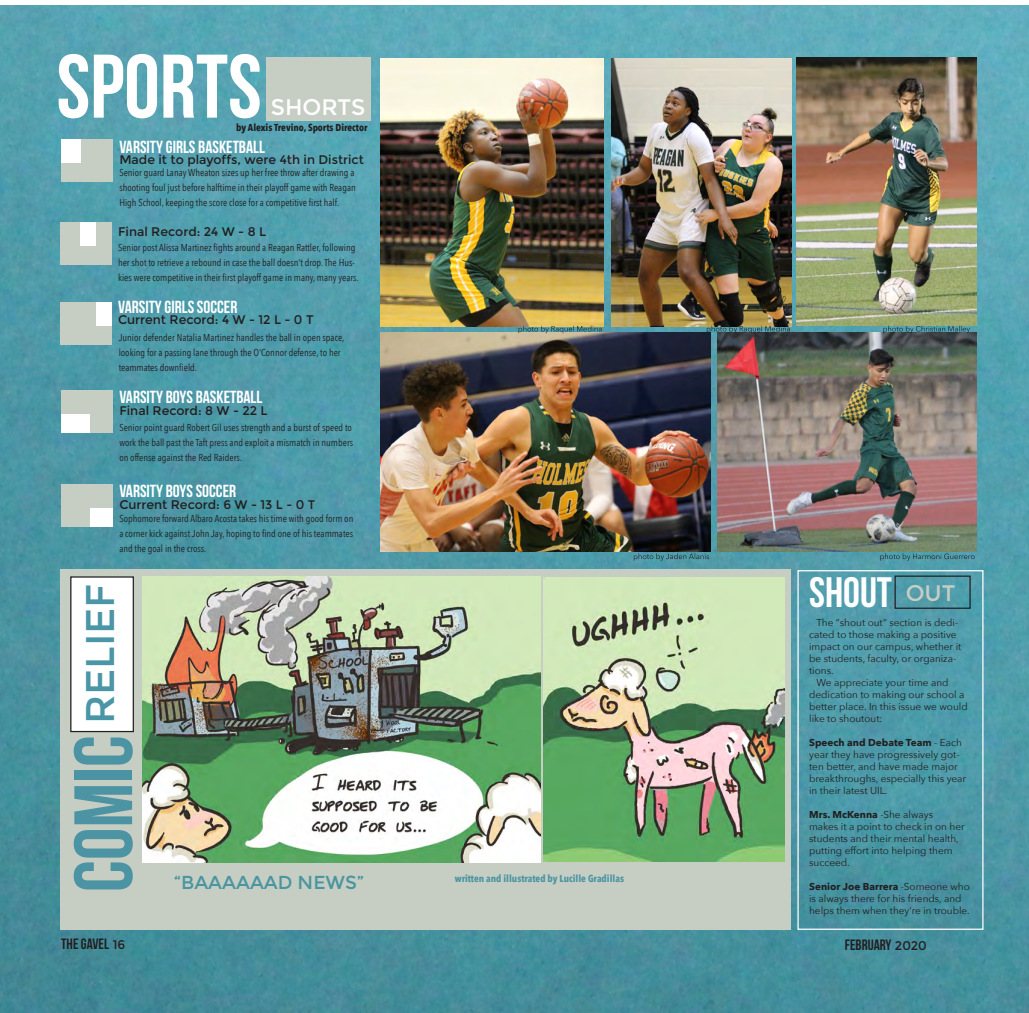
<style>
.page{position:relative;width:1029px;height:1013px;background:#fff}
.page>*{position:absolute;margin:0;border:0;box-sizing:border-box;transform-origin:0 0}
.t1{font:90px "Bebas Neue";color:#fff}
.t2{font:82.5px "Bebas Neue";color:#4c94a3}
.t3{font:42.5px "Bebas Neue";color:#fff}
.t4{font:40px "Montserrat";color:#4a96a6}
.t5{font:22.5px "Montserrat";color:#fff}
.t6{font:18.75px "Montserrat";color:#4b95a0}
.t7{font:17.5px "Bebas Neue";color:#fff}
.t8{font:15px "Bebas Neue";color:#231f20}
.t9{font:12.5px "Montserrat";color:#231f20}
.t10{font:10px/15px "Avenir Next Condensed";color:#231f20}
.t11{font:10px/12px "Avenir Next";color:#231f20}
.t12{font:700 10px "Avenir Next Condensed";color:#4c94a3}
.t13{font:700 10px "Avenir Next Condensed";color:#231f20}
.s1{font-weight:700}
.s2{font-family:"Montserrat";font-size:12.5px}
</style>
<div class="page">
<img style="left:0;top:6px;width:1029px;height:1006px">
<div style="left:60px;top:569px;width:731px;height:360px;background:#c6cec3"></div>
<div style="left:71px;top:577px;width:62px;height:154px;background:#fff"></div>
<div style="left:70px;top:576px;width:64px;height:156px;border:1px solid #231f20"></div>
<div style="left:894px;top:575px;width:76px;height:34px;border:1px solid #231f20"></div>
<div style="left:266px;top:57px;width:104px;height:63px;background:#c6cec3"></div>
<img style="left:381px;top:59px;width:223px;height:268px">
<img style="left:611px;top:59px;width:180px;height:267px">
<img style="left:381px;top:332px;width:329px;height:219px">
<img style="left:717px;top:332px;width:259px;height:219px">
<img style="left:796px;top:58px;width:180px;height:268px">
<div style="left:797px;top:570px;width:186px;height:359px;border:1px solid #fff"></div>
<div style="left:61px;top:140px;width:19px;height:23px;background:#fff"></div>
<div style="left:81px;top:140px;width:16px;height:23px;background:#c6cec3"></div>
<div style="left:97px;top:140px;width:16px;height:23px;background:#c6cec3"></div>
<div style="left:61px;top:163px;width:29px;height:19px;background:#c6cec3"></div>
<div style="left:90px;top:163px;width:23px;height:19px;background:#c6cec3"></div>
<div style="left:60px;top:222px;width:19px;height:23px;background:#c6cec3"></div>
<div style="left:80px;top:222px;width:15px;height:23px;background:#fff"></div>
<div style="left:96px;top:222px;width:15px;height:23px;background:#c6cec3"></div>
<div style="left:60px;top:246px;width:28px;height:19px;background:#c6cec3"></div>
<div style="left:89px;top:246px;width:22px;height:19px;background:#c6cec3"></div>
<div style="left:61px;top:302px;width:19px;height:24px;background:#c6cec3"></div>
<div style="left:81px;top:302px;width:15px;height:24px;background:#c6cec3"></div>
<div style="left:96px;top:302px;width:16px;height:24px;background:#fff"></div>
<div style="left:61px;top:326px;width:28px;height:19px;background:#c6cec3"></div>
<div style="left:90px;top:326px;width:22px;height:19px;background:#c6cec3"></div>
<div style="left:61px;top:390px;width:19px;height:23px;background:#c6cec3"></div>
<div style="left:81px;top:390px;width:16px;height:23px;background:#c6cec3"></div>
<div style="left:97px;top:390px;width:16px;height:23px;background:#c6cec3"></div>
<div style="left:61px;top:413px;width:29px;height:19px;background:#fff"></div>
<div style="left:90px;top:413px;width:23px;height:19px;background:#c6cec3"></div>
<div style="left:61px;top:484px;width:19px;height:23px;background:#c6cec3"></div>
<div style="left:81px;top:484px;width:16px;height:23px;background:#c6cec3"></div>
<div style="left:97px;top:484px;width:16px;height:23px;background:#c6cec3"></div>
<div style="left:61px;top:508px;width:29px;height:19px;background:#c6cec3"></div>
<div style="left:90px;top:508px;width:23px;height:19px;background:#fff"></div>
<svg style="left:518px;top:326px;width:84px;height:7px"></svg>
<svg style="left:707px;top:326px;width:83px;height:7px"></svg>
<svg style="left:883px;top:326px;width:87px;height:7px"></svg>
<svg style="left:634px;top:553px;width:75px;height:8px"></svg>
<svg style="left:880px;top:553px;width:94px;height:8px"></svg>
<img style="left:143px;top:577px;width:397px;height:285px">
<img style="left:544px;top:577px;width:240px;height:285px">
<h1 class="t1" style="left:57px;top:37px;width:207px">SPORTS</h1>
<h3 class="t5" style="left:271px;top:94px;width:96px">SHORTS</h3>
<p class="t13" style="left:236px;top:122px;width:133px">by Alexis Trevino, Sports Director</p>
<h3 class="t7" style="left:119px;top:137px;width:147px">VARSITY GIRLS BASKETBALL</h3>
<p class="t9" style="left:119px;top:153px;width:246px">Made it to playoffs, were 4th in District</p>
<p class="t10" style="left:119px;top:165px;width:238px">Senior guard Lanay Wheaton sizes up her free throw after drawing a shooting foul just before halftime in their playoff game with Reagan<br>High School, keeping the score close for a competitive first half.</p>
<p class="t9" style="left:118px;top:224px;width:150px">Final Record: 24 W - 8 L</p>
<p class="t10" style="left:118px;top:240px;width:242px">Senior post Alissa Martinez fights around a Reagan Rattler, following her shot to retrieve a rebound in case the ball doesn’t drop. The Hus&shy;kies were competitive in their first playoff game in many, many years.</p>
<h3 class="t7" style="left:118px;top:297px;width:121px">VARSITY GIRLS SOCCER</h3>
<p class="t9" style="left:118px;top:312px;width:197px">Current Record: 4 W - 12 L - 0 T</p>
<p class="t10" style="left:119px;top:330px;width:227px">Junior defender Natalia Martinez handles the ball in open space, looking for a passing lane through the O’Connor defense, to her teammates downfield.</p>
<h3 class="t7" style="left:119px;top:387px;width:145px">VARSITY BOYS BASKETBALL</h3>
<p class="t9" style="left:119px;top:403px;width:150px">Final Record: 8 W - 22 L</p>
<p class="t10" style="left:119px;top:420px;width:235px;text-align:justify">Senior point guard Robert Gil uses strength and a burst of speed to work the ball past the Taft press and exploit a mismatch in numbers on offense against the Red Raiders.</p>
<h3 class="t7" style="left:119px;top:482px;width:118px">VARSITY BOYS SOCCER</h3>
<p class="t9" style="left:119px;top:497px;width:197px">Current Record: 6 W - 13 L - 0 T</p>
<p class="t10" style="left:119px;top:510px;width:236px;text-align:justify">Sophomore forward Albaro Acosta takes his time with good form on a corner kick against John Jay, hoping to find one of his teammates and the goal in the cross.</p>
<h3 class="t4" style="left:77px;top:724px;width:142px;rotate:-90deg">RELIEF</h3>
<h2 class="t2" style="left:58px;top:892px;width:158px;rotate:-90deg">COMIC</h2>
<h3 class="t6" style="left:174px;top:871px;width:191px">“BAAAAAAD NEWS”</h3>
<p class="t12" style="left:455px;top:872px;width:171px">written and illustrated by Lucille Gradillas</p>
<h3 class="t3" style="left:809px;top:569px;width:148px">SHOUT <sup>OUT</sup></h3>
<p class="t11" style="left:809px;top:616px;width:154px;text-indent:7px">The “shout out” section is dedi&shy;cated to those making a positive impact on our campus, whether it be students, faculty, or organiza&shy;tions.</p>
<p class="t11" style="left:809px;top:676px;width:160px;text-indent:7px">We appreciate your time and dedication to making our school a better place. In this issue we would like to shoutout:</p>
<p class="t11" style="left:809px;top:736px;width:159px"><span class="s1">Speech and Debate Team</span> - Each year they have progressively got&shy;ten better, and have made major breakthroughs, especially this year in their latest UIL.</p>
<p class="t11" style="left:809px;top:808px;width:157px"><span class="s1">Mrs. McKenna</span> -She always makes it a point to check in on her students and their mental health, putting effort into helping them succeed.</p>
<p class="t11" style="left:809px;top:880px;width:162px"><span class="s1">Senior Joe Barrera</span> -Someone who is always there for his friends, and helps them when they’re in trouble.</p>
<h3 class="t8" style="left:61px;top:936px;width:66px">THE GAVEL <span class="s2">16</span></h3>
<h3 class="t8" style="left:845px;top:936px;width:83px">FEBRUARY <span class="s2">2020</span></h3>
</div>
